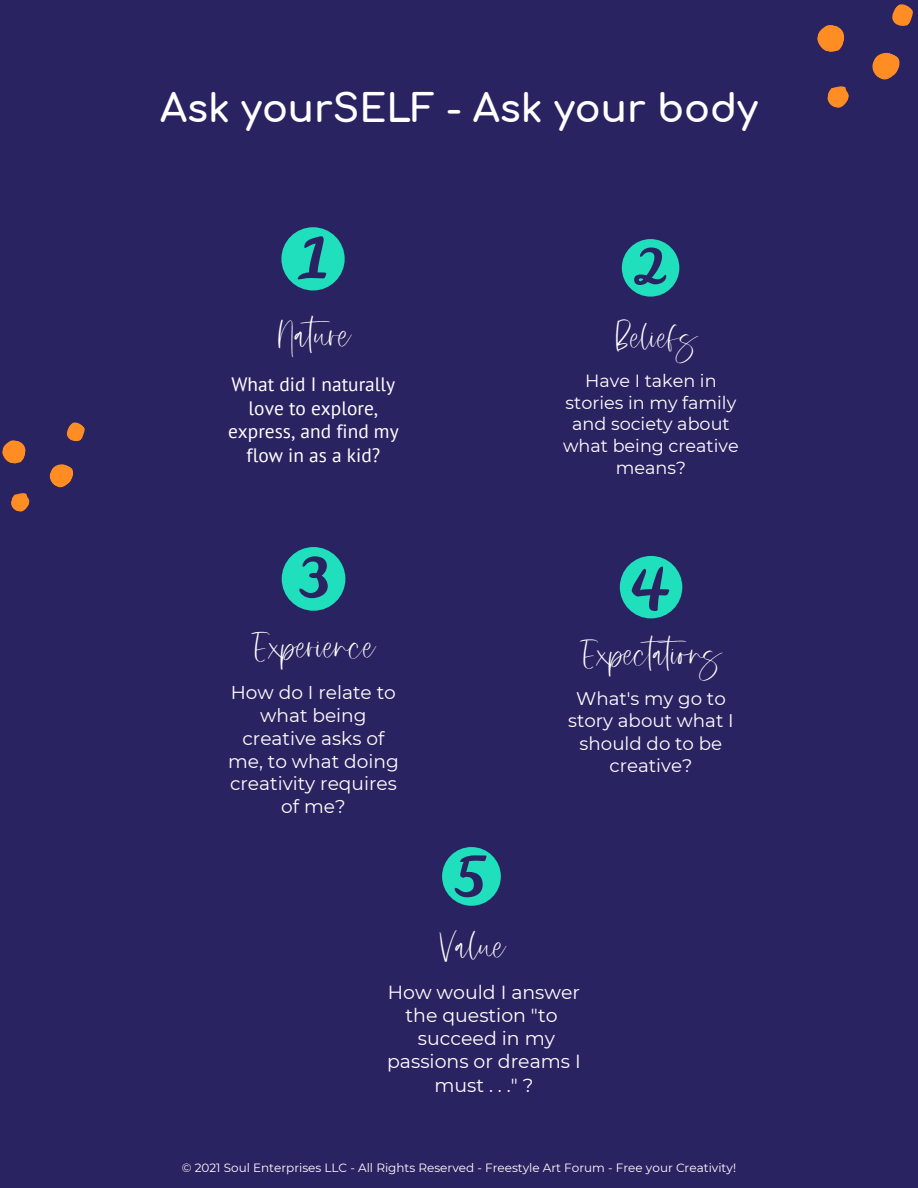
<style>
.page{position:relative;width:918px;height:1188px;background:#2a2361}
.page>*{position:absolute;margin:0;border:0;box-sizing:border-box;transform-origin:0 0}
.t1{font:39.6px "Moonstone";color:#fff}
.t2{font:38.7px "Moonstone";color:#fff}
.t3{font:700 38.55px "Comfortaa";color:#fff}
.t4{font:38.1px "Moonstone";color:#fff}
.t5{font:37.35px "Moonstone";color:#fff}
.t6{font:36px "Moonstone";color:#fff}
.t7{font:19.35px/23.7px "PT Sans";color:#fff;text-align:center}
.t8{font:18.9px/23.2px "Montserrat";color:#fff;text-align:center}
.t9{font:18.6px/22.8px "Montserrat";color:#fff;text-align:center}
.t10{font:18.3px/22.4px "Montserrat";color:#fff;text-align:center}
.t11{font:17.55px/21.6px "Montserrat";color:#fff;text-align:center}
.t12{font:12px "Montserrat";color:#fff}
</style>
<div class="page">
<svg style="left:892px;top:4px;width:21px;height:22px"></svg>
<svg style="left:817px;top:25px;width:28px;height:27px"></svg>
<svg style="left:872px;top:52px;width:28px;height:28px"></svg>
<svg style="left:827px;top:86px;width:22px;height:22px"></svg>
<svg style="left:66px;top:422px;width:19px;height:20px"></svg>
<svg style="left:2px;top:440px;width:24px;height:24px"></svg>
<svg style="left:49px;top:464px;width:25px;height:24px"></svg>
<svg style="left:11px;top:493px;width:19px;height:19px"></svg>
<svg style="left:281px;top:227px;width:64px;height:63px"></svg>
<svg style="left:622px;top:239px;width:57px;height:58px"></svg>
<svg style="left:442px;top:847px;width:59px;height:59px"></svg>
<svg style="left:282px;top:547px;width:63px;height:64px"></svg>
<svg style="left:620px;top:556px;width:62px;height:62px"></svg>
<h3 class="t3" style="left:160px;top:88px;width:599px">Ask yourSELF - Ask your body</h3>
<h1 class="t1" style="left:277px;top:314px;width:75px">Nature</h1>
<h3 class="t7" style="left:228px;top:372px;width:172px">What did I naturally love to explore, express, and find my flow in as a kid?</h3>
<h3 class="t6" style="left:614px;top:318px;width:84px">Beliefs</h3>
<h3 class="t11" style="left:563px;top:370px;width:177px">Have I taken in stories in my family and society about what being creative means?</h3>
<h3 class="t4" style="left:252px;top:626px;width:124px">Experience</h3>
<h3 class="t5" style="left:581px;top:634px;width:142px">Expectations</h3>
<h3 class="t10" style="left:568px;top:687px;width:167px">What's my go to story about what I should do to be creative?</h3>
<h3 class="t9" style="left:228px;top:681px;width:172px">How do I relate to what being creative asks of me, to what doing creativity requires of me?</h3>
<h2 class="t2" style="left:438px;top:925px;width:69px">Value</h2>
<h3 class="t8" style="left:388px;top:980px;width:194px">How would I answer the question "to</h3>
<h3 class="t8" style="left:387px;top:1027px;width:195px">succeed in my passions or dreams I must . . ." ?</h3>
<p class="t12" style="left:182px;top:1160px;width:556px">© 2021 Soul Enterprises LLC - All Rights Reserved - Freestyle Art Forum - Free your Creativity!</p>
</div>
